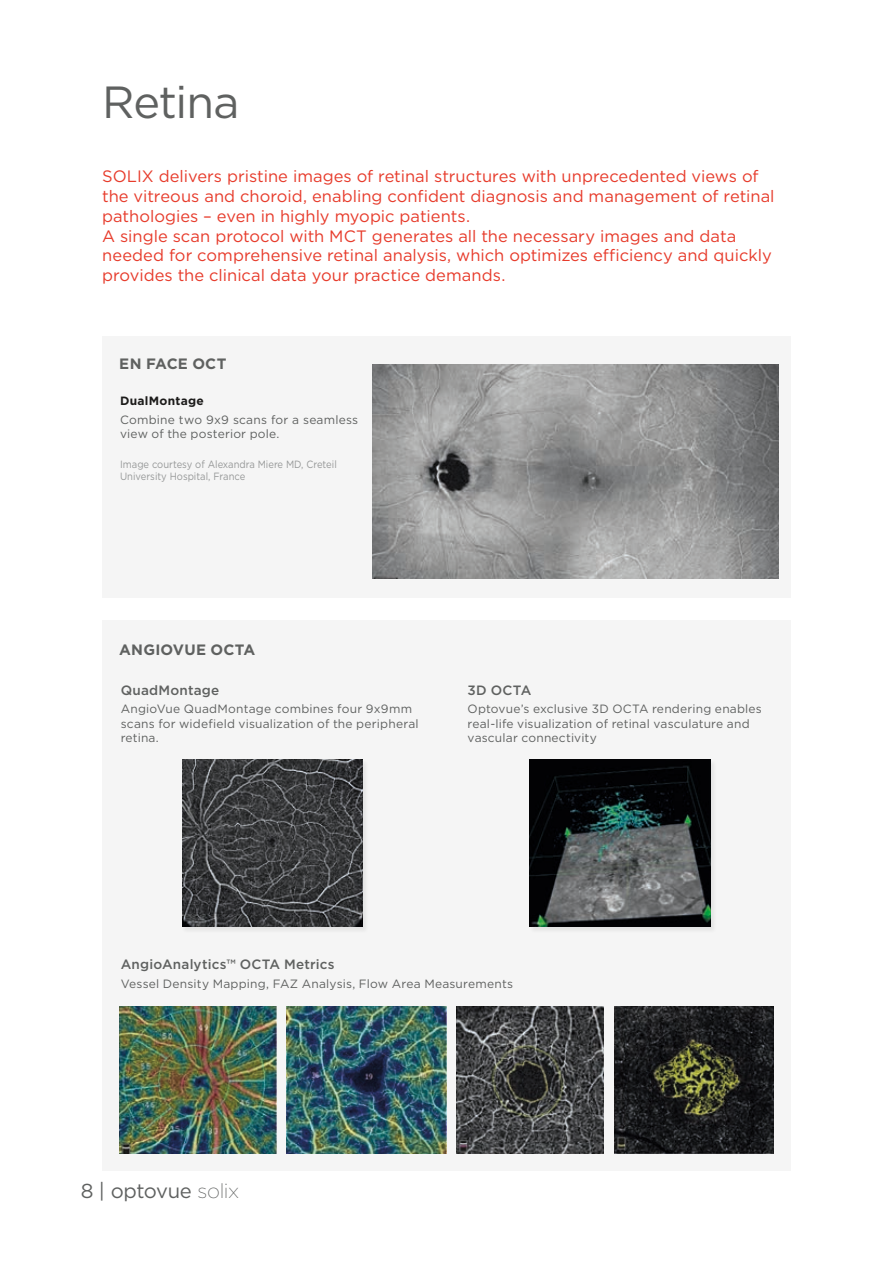
<style>
.page{position:relative;width:893px;height:1263px;background:#fff}
.page>*{position:absolute;margin:0;border:0;box-sizing:border-box;transform-origin:0 0}
.t1{font:45px "Gotham";letter-spacing:-.025em;color:#5f6160}
.t2{font:20.25px "Gotham";letter-spacing:-.02em;color:#5f6160}
.t3{font:16.5px/19.8px "Gotham";color:#e73b2b}
.t4{font:700 15px "Gotham";letter-spacing:.01em;color:#5f6160}
.t5{font:500 13.5px "Gotham";letter-spacing:.015em;color:#5f6160}
.t6{font:12px/14.4px "Gotham";letter-spacing:.015em;color:#5f6160}
.t7{font:700 12px "Gotham";letter-spacing:.02em;color:#1c1b1a}
.t8{font:10.5px/12.6px "Gotham";color:#969898;scale:.9 1}
.s1{font-family:"Gotham Ex";font-weight:300}
</style>
<div class="page">
<div style="left:102px;top:336px;width:689px;height:261px;background:#f5f5f5"></div>
<div style="left:102px;top:621px;width:689px;height:550px;background:#f5f5f5"></div>
<img style="left:373px;top:364px;width:405px;height:214px">
<div style="left:181px;top:759px;width:188px;height:174px;background:#eaeaea"></div>
<img style="left:182px;top:760px;width:181px;height:167px">
<div style="left:529px;top:759px;width:188px;height:174px;background:#1c1b1a;opacity:.08"></div>
<img style="left:530px;top:760px;width:180px;height:167px">
<img style="left:119px;top:1007px;width:157px;height:147px">
<img style="left:287px;top:1007px;width:159px;height:147px">
<img style="left:614px;top:1007px;width:160px;height:147px">
<img style="left:457px;top:1007px;width:147px;height:147px">
<h1 class="t1" style="left:102px;top:77px;width:139px">Retina</h1>
<p class="t3" style="left:102px;top:166px;width:674px">SOLIX delivers pristine images of retinal structures with unprecedented views of the vitreous and choroid, enabling confident diagnosis and management of retinal pathologies – even in highly myopic patients.<br>A single scan protocol with MCT generates all the necessary images and data needed for comprehensive retinal analysis, which optimizes efficiency and quickly provides the clinical data your practice demands.</p>
<p class="t4" style="left:119px;top:355px;width:109px">EN FACE OCT</p>
<p class="t7" style="left:120px;top:394px;width:85px">DualMontage</p>
<p class="t6" style="left:120px;top:412px;width:240px">Combine two 9x9 scans for a seamless view of the posterior pole.</p>
<p class="t8" style="left:120px;top:458px;width:242px">Image courtesy of Alexandra Miere MD, Creteil<br>University Hospital, France</p>
<p class="t4" style="left:119px;top:640px;width:138px">ANGIOVUE OCTA</p>
<p class="t5" style="left:121px;top:682px;width:100px">QuadMontage</p>
<p class="t6" style="left:121px;top:702px;width:299px">AngioVue QuadMontage combines four 9x9mm scans for widefield visualization of the peripheral retina.</p>
<p class="t5" style="left:468px;top:682px;width:65px">3D OCTA</p>
<p class="t6" style="left:468px;top:702px;width:296px">Optovue’s exclusive 3D OCTA rendering enables real-life visualization of retinal vasculature and vascular connectivity</p>
<p class="t5" style="left:121px;top:956px;width:215px">AngioAnalytics™ OCTA Metrics</p>
<p class="t6" style="left:121px;top:976px;width:394px">Vessel Density Mapping, FAZ Analysis, Flow Area Measurements</p>
<p class="t2" style="left:81px;top:1179px;width:160px">8 | optovue <span class="s1">solix</span></p>
</div>
